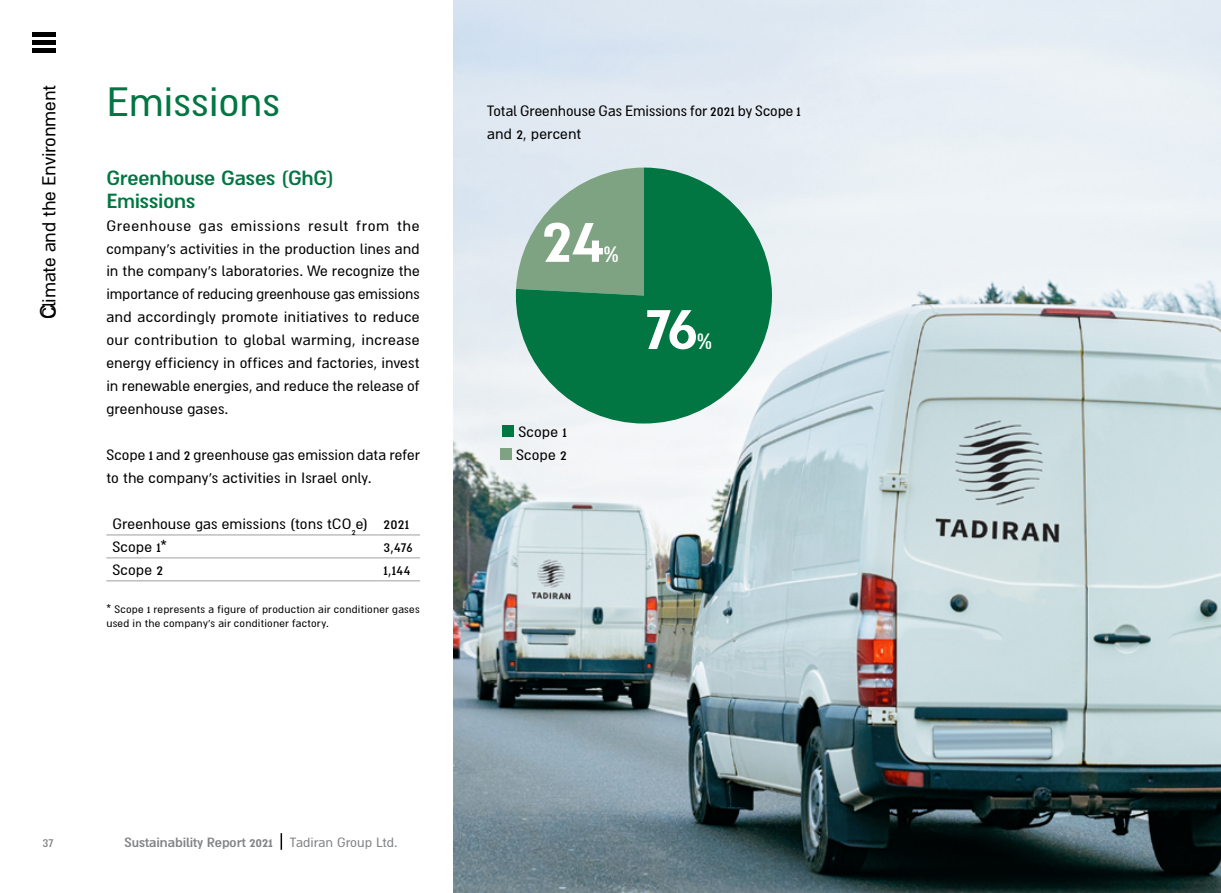
<style>
.page{position:relative;width:1221px;height:893px;background:#fff}
.page>*{position:absolute;margin:0;border:0;box-sizing:border-box;transform-origin:0 0}
.t1{font:700 75px "Almoni DLAAA";color:#fff}
.t2{font:45.9px "Almoni DLAAA";letter-spacing:-.01em;color:#027642}
.t3{font:700 30px "Almoni DLAAA";color:#fff}
.t4{font:700 22.95px/23px "Almoni DLAAA";letter-spacing:-.005em;color:#027642}
.t5{font:21px "Almoni DLAAA";letter-spacing:-.01em;color:#000}
.t6{font:16.8px/23px "Almoni DLAAA";letter-spacing:.005em;color:#000}
.t7{font:700 15px "Almoni DLAAA";color:#808285}
.t8{font:15px "Almoni DLAAA";color:#808285}
.t9{font:12.15px/14.5px "Almoni DLAAA";letter-spacing:.015em;color:#000}
.s1{font-weight:400}
</style>
<div class="page">
<img style="left:454px;top:0;width:766px;height:893px">
<hr style="left:106px;top:535px;width:271px;height:1px;background:#9d9fa2">
<hr style="left:377px;top:535px;width:43px;height:1px;background:#9d9fa2">
<hr style="left:106px;top:557px;width:271px;height:1px;background:#9d9fa2">
<hr style="left:377px;top:557px;width:43px;height:1px;background:#9d9fa2">
<hr style="left:106px;top:580px;width:271px;height:1px;background:#9d9fa2">
<hr style="left:377px;top:580px;width:43px;height:1px;background:#9d9fa2">
<div style="left:516px;top:168px;width:116px;height:116px;background:#dee8f1"></div>
<svg style="left:516px;top:168px;width:256px;height:255px;background:#208151"></svg>
<div style="left:502px;top:425px;width:12px;height:12px;background:#027642"></div>
<div style="left:500px;top:448px;width:11px;height:12px;background:#7ea383"></div>
<svg style="left:280px;top:833px;width:2px;height:17px"></svg>
<div style="left:32px;top:32px;width:24px;height:5px;background:#000"></div>
<div style="left:32px;top:40px;width:24px;height:5px;background:#000"></div>
<div style="left:32px;top:48px;width:24px;height:5px;background:#000"></div>
<p class="t5" style="left:39px;top:319px;width:236px;rotate:-90deg">Climate and the Environment</p>
<h2 class="t2" style="left:106px;top:79px;width:175px">Emissions</h2>
<h3 class="t4" style="left:106px;top:166px;width:229px">Greenhouse Gases (GhG)<br>Emissions</h3>
<p class="t6" style="left:106px;top:214px;width:315px;text-align:justify">Greenhouse gas emissions result from the company's activities in the production lines and in the company's laboratories. We recognize the importance of reducing greenhouse gas emissions and accordingly promote initiatives to reduce our contribution to global warming, increase energy efficiency in offices and factories, invest in renewable energies, and reduce the release of greenhouse gases.</p>
<p class="t6" style="left:106px;top:444px;width:315px">Scope 1 and 2 greenhouse gas emission data refer to the company’s activities in Israel only.</p>
<p class="t6" style="left:112px;top:513px;width:257px">Greenhouse gas emissions (tons tCO<sub>2</sub>e)</p>
<p class="t6" style="left:383px;top:513px;width:27px">2021</p>
<p class="t6" style="left:112px;top:536px;width:56px">Scope 1*</p>
<p class="t6" style="left:383px;top:536px;width:31px">3,476</p>
<p class="t6" style="left:112px;top:559px;width:52px">Scope 2</p>
<p class="t6" style="left:383px;top:559px;width:28px">1,144</p>
<p class="t9" style="left:106px;top:602px;width:315px">* Scope 1 represents a figure of production air conditioner gases used in the company’s air conditioner factory.</p>
<p class="t6" style="left:487px;top:99px;width:315px">Total Greenhouse Gas Emissions for 2021 by Scope 1 and 2, percent</p>
<p class="t1" style="left:542px;top:199px;width:64px">24</p>
<p class="t3" style="left:603px;top:237px;width:17px">%</p>
<p class="t1" style="left:644px;top:286px;width:56px">76</p>
<p class="t3" style="left:696px;top:324px;width:17px">%</p>
<p class="t6" style="left:518px;top:421px;width:50px">Scope 1</p>
<p class="t6" style="left:516px;top:444px;width:52px">Scope 2</p>
<p class="t8" style="left:43px;top:835px;width:13px">37</p>
<p class="t7" style="left:124px;top:834px;width:275px">Sustainability Report 2021 <span class="s1">Tadiran Group Ltd.</span></p>
</div>
